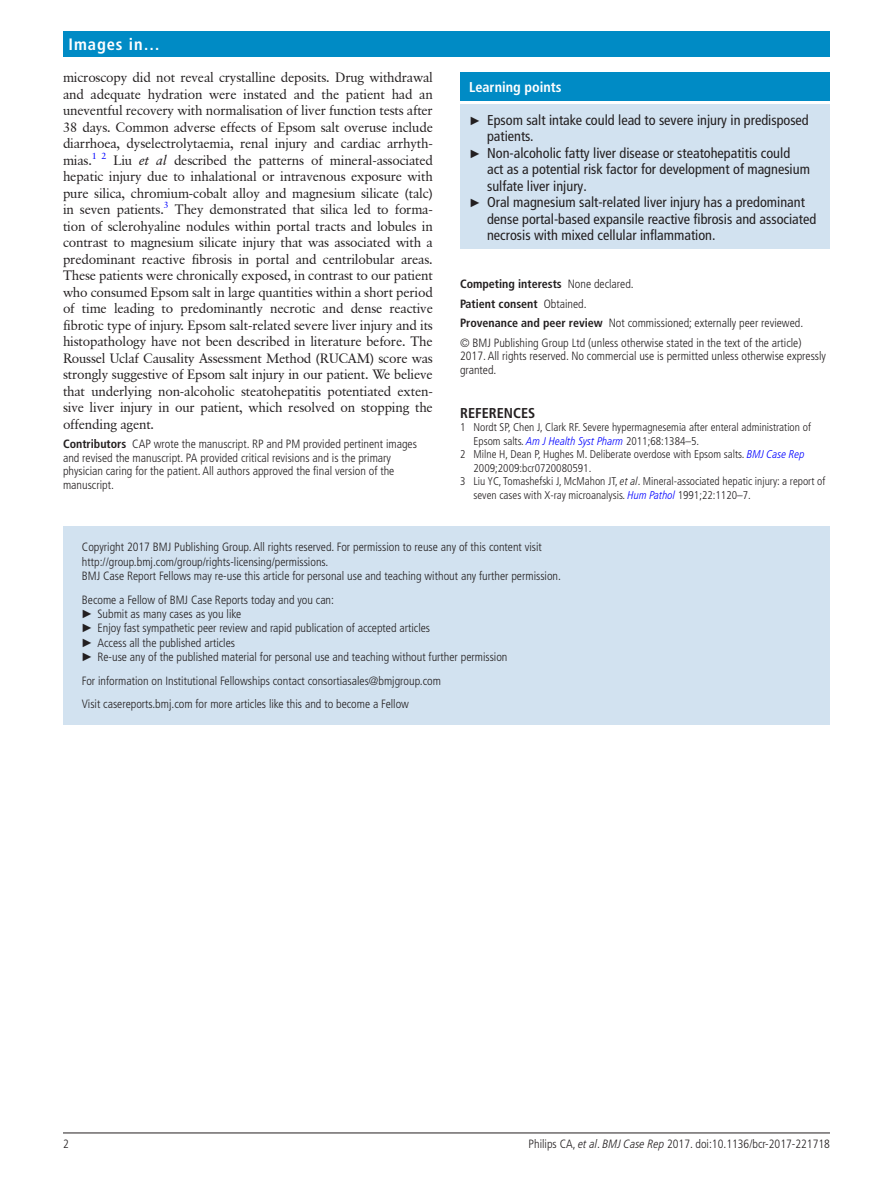
<style>
.page{position:relative;width:893px;height:1191px;background:#fff}
.page>*{position:absolute;margin:0;border:0;box-sizing:border-box;transform-origin:0 0}
.t1{font:700 condensed 16.5px "Frutiger LT Pro";letter-spacing:.055em;color:#fff}
.t2{font:condensed 14.25px "Frutiger LT Pro";color:#231f20}
.t3{font:700 condensed 14.25px "Frutiger LT Pro";color:#fff}
.t4{font:700 condensed 14.25px "Frutiger LT Std";color:#231f20}
.t5{font:13.5px/16.5px "Classical Garamond BT";letter-spacing:-.015em;color:#231f20;text-align:justify}
.t6{font:300 condensed 12px/14.4px "Frutiger LT Pro";color:#231f20}
.t7{font:300 condensed 11.25px "Frutiger LT Pro";color:#231f20}
.s1{font-style:italic}
.s2{font-weight:700}
.s3{font-family:"Arial";font-stretch:normal;font-size:12px}
.s4{font-style:italic;color:#00f}
.s5{font-family:"Arial";font-weight:400;font-stretch:normal}
</style>
<div class="page">
<hr style="left:63px;top:1132px;width:767px;height:1px;background:#231f20">
<div style="left:63px;top:526px;width:767px;height:198px;background:#d2e2f0"></div>
<div style="left:63px;top:31px;width:767px;height:25px;background:#008bc5"></div>
<div style="left:460px;top:72px;width:370px;height:29px;background:#008bc5"></div>
<div style="left:460px;top:105px;width:370px;height:144px;background:#d2e2f0"></div>
<p class="t1" style="left:69px;top:34px;width:93px">Images in…</p>
<p class="t5" style="left:63px;top:69px;width:371px">microscopy did not reveal crystalline deposits. Drug withdrawal and adequate hydration were instated and the patient had an uneventful recovery with normalisation of liver function tests after 38 days. Common adverse effects of Epsom salt overuse include diarrhoea, dyselectrolytaemia, renal injury and cardiac arrhyth&shy;mias.<sup>1</sup> <sup>2</sup> Liu <span class="s1">et al</span> described the patterns of mineral-associated hepatic injury due to inhalational or intravenous exposure with pure silica, chromium-cobalt alloy and magnesium silicate (talc) in seven patients.<sup>3</sup> They demonstrated that silica led to forma&shy;tion of sclerohyaline nodules within portal tracts and lobules in contrast to magnesium silicate injury that was associated with a predominant reactive fibrosis in portal and centrilobular areas.<br>These patients were chronically exposed, in contrast to our patient who consumed Epsom salt in large quantities within a short period of time leading to predominantly necrotic and dense reactive fibrotic type of injury. Epsom salt-related severe liver injury and its histopathology have not been described in literature before. The Roussel Uclaf Causality Assessment Method (RUCAM) score was strongly suggestive of Epsom salt injury in our patient. We believe that underlying non-alcoholic steatohepatitis potentiated exten&shy;sive liver injury in our patient, which resolved on stopping the offending agent.</p>
<p class="t6" style="left:63px;top:437px;width:355px;line-height:13.5px"><span class="s2">Contributors</span> CAP wrote the manuscript. RP and PM provided pertinent images and revised the manuscript. PA provided critical revisions and is the primary physician caring for the patient. All authors approved the final version of the manuscript.</p>
<p class="t3" style="left:469px;top:78px;width:94px">Learning points</p>
<p class="t2" style="left:469px;top:111px;width:341px"><span class="s3">►</span> Epsom salt intake could lead to severe injury in predisposed</p>
<p class="t2" style="left:487px;top:128px;width:48px">patients.</p>
<p class="t2" style="left:469px;top:144px;width:323px"><span class="s3">►</span> Non-alcoholic fatty liver disease or steatohepatitis could</p>
<p class="t2" style="left:487px;top:161px;width:324px">act as a potential risk factor for development of magnesium</p>
<p class="t2" style="left:487px;top:177px;width:101px">sulfate liver injury.</p>
<p class="t2" style="left:469px;top:194px;width:337px"><span class="s3">►</span> Oral magnesium salt-related liver injury has a predominant</p>
<p class="t2" style="left:487px;top:210px;width:331px">dense portal-based expansile reactive fibrosis and associated</p>
<p class="t2" style="left:487px;top:227px;width:230px">necrosis with mixed cellular inflammation.</p>
<p class="t6" style="left:460px;top:274px;width:345px;line-height:19.5px"><span class="s2">Competing interests</span> None declared.<br><span class="s2">Patient consent</span> Obtained.<br><span class="s2">Provenance and peer review</span> Not commissioned; externally peer reviewed. © BMJ Publishing Group Ltd (unless otherwise stated in the text of the article)</p>
<p class="t6" style="left:460px;top:349px;width:367px;line-height:13.5px">2017. All rights reserved. No commercial use is permitted unless otherwise expressly granted.</p>
<p class="t4" style="left:460px;top:404px;width:77px">REFERENCES</p>
<p class="t7" style="left:460px;top:421px;width:352px">1 Nordt SP, Chen J, Clark RF. Severe hypermagnesemia after enteral administration of</p>
<p class="t7" style="left:474px;top:434px;width:227px">Epsom salts. <span class="s4">Am J Health Syst Pharm</span> 2011;68:1384–5.</p>
<p class="t7" style="left:460px;top:448px;width:346px">2 Milne H, Dean P, Hughes M. Deliberate overdose with Epsom salts. <span class="s4">BMJ Case Rep</span></p>
<p class="t7" style="left:474px;top:461px;width:119px">2009;2009:bcr0720080591.</p>
<p class="t7" style="left:460px;top:475px;width:367px">3 Liu YC, Tomashefski J, McMahon JT, <span class="s1">et al</span>. Mineral-associated hepatic injury: a report of</p>
<p class="t7" style="left:474px;top:488px;width:279px">seven cases with X-ray microanalysis. <span class="s4">Hum Pathol</span> 1991;22:1120–7.</p>
<p class="t6" style="left:82px;top:540px;width:481px">Copyright 2017 BMJ Publishing Group. All rights reserved. For permission to reuse any of this content visit http://group.bmj.com/group/rights-licensing/permissions.<br>BMJ Case Report Fellows may re-use this article for personal use and teaching without any further permission.</p>
<p class="t6" style="left:81px;top:592px;width:428px">Become a Fellow of BMJ Case Reports today and you can:<br><span class="s5">►</span> Submit as many cases as you like<br><span class="s5">►</span> Enjoy fast sympathetic peer review and rapid publication of accepted articles<br><span class="s5">►</span> Access all the published articles<br><span class="s5">►</span> Re-use any of the published material for personal use and teaching without further permission</p>
<p class="t6" style="left:82px;top:669px;width:361px;line-height:23.4px">For information on Institutional Fellowships contact consortiasales@bmjgroup.com<br>Visit casereports.bmj.com for more articles like this and to become a Fellow</p>
<p class="t6" style="left:63px;top:1136px;width:7px">2</p>
<p class="t6" style="left:529px;top:1136px;width:303px">Philips CA, <span class="s1">et al</span>. <span class="s1">BMJ Case Rep</span> 2017. doi:10.1136/bcr-2017-221718</p>
</div>
